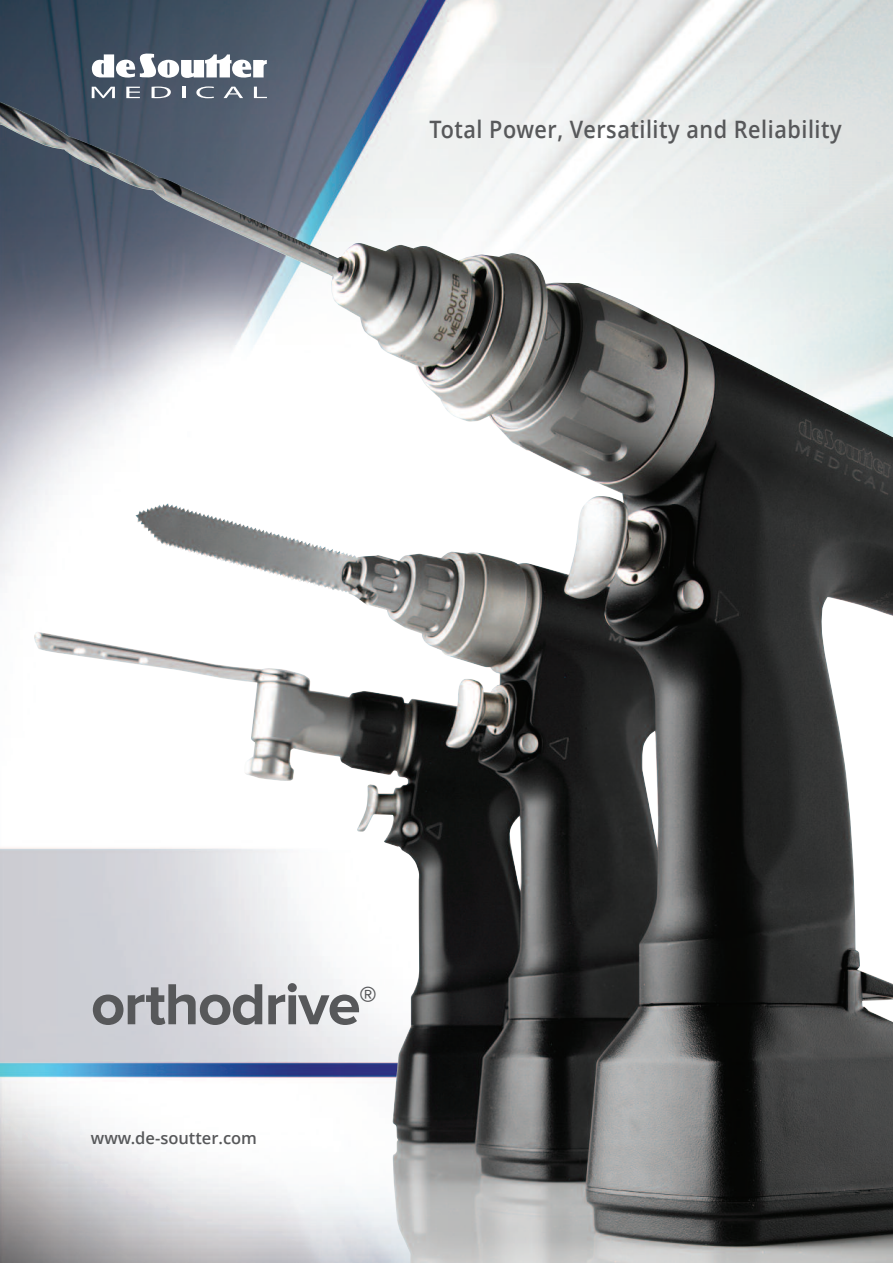
<style>
.page{position:relative;width:893px;height:1263px;background:#fff}
.page>*{position:absolute;margin:0;border:0;box-sizing:border-box;transform-origin:0 0}
.t1{font:700 60px "Proxima Nova";letter-spacing:-.025em;color:#57585a}
.t2{font:600 24px "Open Sans";letter-spacing:.025em;color:#57585a;scale:.9 1}
.t3{font:600 16.5px "Open Sans";color:#57585a}
</style>
<div class="page">
<img style="left:0;top:0;width:893px;height:1263px">
<img style="left:16px;top:109px;width:877px;height:1154px">
<svg style="left:92px;top:54px;width:175px;height:24px"></svg>
<svg style="left:152px;top:87px;width:19px;height:11px"></svg>
<svg style="left:182px;top:87px;width:3px;height:11px"></svg>
<svg style="left:196px;top:86px;width:18px;height:12px"></svg>
<svg style="left:224px;top:87px;width:19px;height:11px"></svg>
<svg style="left:254px;top:87px;width:13px;height:11px"></svg>
<svg style="left:92px;top:87px;width:23px;height:11px"></svg>
<svg style="left:126px;top:87px;width:14px;height:11px"></svg>
<p class="t2" style="left:429px;top:112px;width:460px">Total Power, Versatility and Reliability</p>
<h1 class="t1" style="left:91px;top:984px;width:288px">orthodrive<sup>®</sup></h1>
<p class="t3" style="left:91px;top:1126px;width:168px">www.de-soutter.com</p>
</div>
